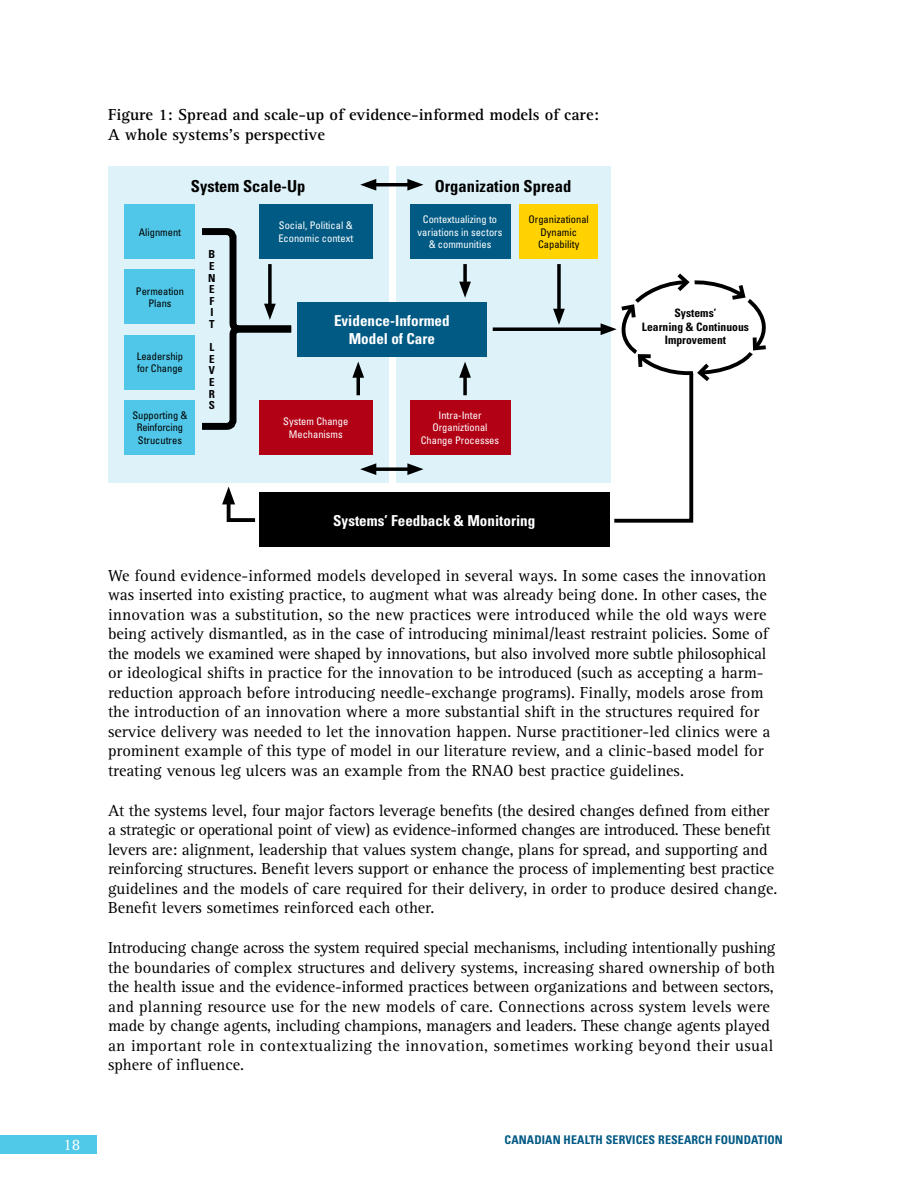
<style>
.page{position:relative;width:918px;height:1188px;background:#fff}
.page>*{position:absolute;margin:0;border:0;box-sizing:border-box;transform-origin:0 0}
.t1{font:16.5px/19.5px "Rotis Serif";color:#000}
.t2{font:700 16.5px/19.5px "Rotis Serif";color:#000}
.t3{font:700 condensed 16.5px "Univers";color:#000}
.t4{font:16.5px "Rotis Serif";color:#fff}
.t5{font:700 condensed 15.15px/18.1px "Univers";color:#fff;text-align:center}
.t6{font:700 condensed 12px "Univers LT Std";letter-spacing:.01em;color:#005984}
.t7{font:700 condensed 11.55px/14px "Univers";color:#000;text-align:center}
.t8{font:700 condensed 11.1px/11.6px "Univers";color:#000}
.t9{font:condensed 10.5px/12.6px "Univers";color:#fff;text-align:center}
.t10{font:condensed 10.5px/12.6px "Univers";color:#000;text-align:center}
</style>
<div class="page">
<div style="left:0;top:1135px;width:96px;height:19px;background:#50c8e8"></div>
<div style="left:108px;top:166px;width:280px;height:317px;background:#ddf2f9"></div>
<div style="left:396px;top:166px;width:214px;height:317px;background:#ddf2f9"></div>
<div style="left:125px;top:204px;width:70px;height:55px;background:#50c7e8"></div>
<div style="left:259px;top:204px;width:114px;height:55px;background:#005a84"></div>
<div style="left:297px;top:302px;width:189px;height:55px;background:#005a84"></div>
<div style="left:259px;top:492px;width:351px;height:55px;background:#000"></div>
<div style="left:259px;top:400px;width:114px;height:55px;background:#b20115"></div>
<div style="left:410px;top:400px;width:100px;height:55px;background:#b20115"></div>
<div style="left:410px;top:204px;width:100px;height:55px;background:#005a84"></div>
<div style="left:520px;top:204px;width:78px;height:55px;background:#ffd200"></div>
<div style="left:125px;top:270px;width:70px;height:54px;background:#50c7e8"></div>
<div style="left:125px;top:335px;width:70px;height:54px;background:#50c7e8"></div>
<div style="left:125px;top:400px;width:70px;height:55px;background:#50c7e8"></div>
<svg style="left:202px;top:228px;width:90px;height:202px"></svg>
<svg style="left:463px;top:264px;width:4px;height:18px"></svg>
<svg style="left:459px;top:282px;width:12px;height:16px"></svg>
<svg style="left:493px;top:327px;width:108px;height:4px"></svg>
<svg style="left:557px;top:264px;width:4px;height:45px"></svg>
<svg style="left:553px;top:309px;width:12px;height:16px"></svg>
<svg style="left:463px;top:378px;width:4px;height:17px"></svg>
<svg style="left:459px;top:362px;width:12px;height:16px"></svg>
<hr style="left:357px;top:371px;width:3px;height:24px;background:#000">
<svg style="left:352px;top:362px;width:12px;height:16px"></svg>
<svg style="left:376px;top:467px;width:31px;height:4px"></svg>
<svg style="left:407px;top:463px;width:17px;height:12px"></svg>
<svg style="left:360px;top:463px;width:16px;height:12px"></svg>
<hr style="left:370px;top:183px;width:44px;height:3px;background:#000">
<svg style="left:407px;top:179px;width:17px;height:12px"></svg>
<svg style="left:360px;top:179px;width:16px;height:12px"></svg>
<svg style="left:222px;top:487px;width:34px;height:35px"></svg>
<svg style="left:601px;top:269px;width:165px;height:254px"></svg>
<p class="t4" style="left:63px;top:1135px;width:19px">18</p>
<p class="t2" style="left:108px;top:106px;width:492px">Figure 1: Spread and scale-up of evidence-informed models of care:<br>A whole systems’s perspective</p>
<p class="t3" style="left:191px;top:176px;width:116px">System Scale-Up</p>
<p class="t3" style="left:435px;top:176px;width:138px">Organization Spread</p>
<p class="t9" style="left:418px;top:213px;width:86px">Contextualizing to variations in sectors &amp; communities</p>
<p class="t10" style="left:529px;top:213px;width:62px">Organizational<br>Dynamic<br>Capability</p>
<p class="t10" style="left:139px;top:225px;width:44px">Alignment</p>
<p class="t9" style="left:278px;top:219px;width:76px;text-align:left">Social, Political &amp;<br>Economic context</p>
<p class="t8" style="left:208px;top:248px;width:9px">B<br>E<br>N<br>E<br>F<br>I<br>T</p>
<p class="t8" style="left:209px;top:341px;width:8px;text-align:justify">L E V E R S</p>
<p class="t10" style="left:136px;top:284px;width:50px">Permeation<br>Plans</p>
<p class="t5" style="left:334px;top:312px;width:117px">Evidence-Informed<br>Model of Care</p>
<p class="t10" style="left:137px;top:350px;width:48px;text-align:left">Leadership for Change</p>
<p class="t10" style="left:132px;top:409px;width:57px">Supporting &amp;<br>Reinforcing<br>Strucutres</p>
<p class="t9" style="left:283px;top:415px;width:67px">System Change<br>Mechanisms</p>
<p class="t9" style="left:421px;top:409px;width:80px">Intra-Inter<br>Organiztional<br>Change Processes</p>
<p class="t5" style="left:333px;top:511px;width:204px">Systems’ Feedback &amp; Monitoring</p>
<p class="t7" style="left:642px;top:305px;width:109px">Systems’<br>Learning &amp; Continuous<br>Improvement</p>
<p class="t1" style="left:108px;top:566px;width:664px">We found evidence-informed models developed in several ways. In some cases the innovation was inserted into existing practice, to augment what was already being done. In other cases, the innovation was a substitution, so the new practices were introduced while the old ways were being actively dismantled, as in the case of introducing minimal/least restraint policies. Some of the models we examined were shaped by innovations, but also involved more subtle philosophical or ideological shifts in practice for the innovation to be introduced (such as accepting a harm&shy;reduction approach before introducing needle-exchange programs). Finally, models arose from the introduction of an innovation where a more substantial shift in the structures required for service delivery was needed to let the innovation happen. Nurse practitioner-led clinics were a prominent example of this type of model in our literature review, and a clinic-based model for treating venous leg ulcers was an example from the RNAO best practice guidelines.</p>
<p class="t1" style="left:108px;top:801px;width:671px">At the systems level, four major factors leverage benefits (the desired changes defined from either a strategic or operational point of view) as evidence-informed changes are introduced. These benefit levers are: alignment, leadership that values system change, plans for spread, and supporting and reinforcing structures. Benefit levers support or enhance the process of implementing best practice guidelines and the models of care required for their delivery, in order to produce desired change.<br>Benefit levers sometimes reinforced each other.</p>
<p class="t1" style="left:108px;top:938px;width:669px">Introducing change across the system required special mechanisms, including intentionally pushing the boundaries of complex structures and delivery systems, increasing shared ownership of both the health issue and the evidence-informed practices between organizations and between sectors, and planning resource use for the new models of care. Connections across system levels were made by change agents, including champions, managers and leaders. These change agents played an important role in contextualizing the innovation, sometimes working beyond their usual sphere of influence.</p>
<p class="t6" style="left:505px;top:1132px;width:280px">CANADIAN HEALTH SERVICES RESEARCH FOUNDATION</p>
</div>
